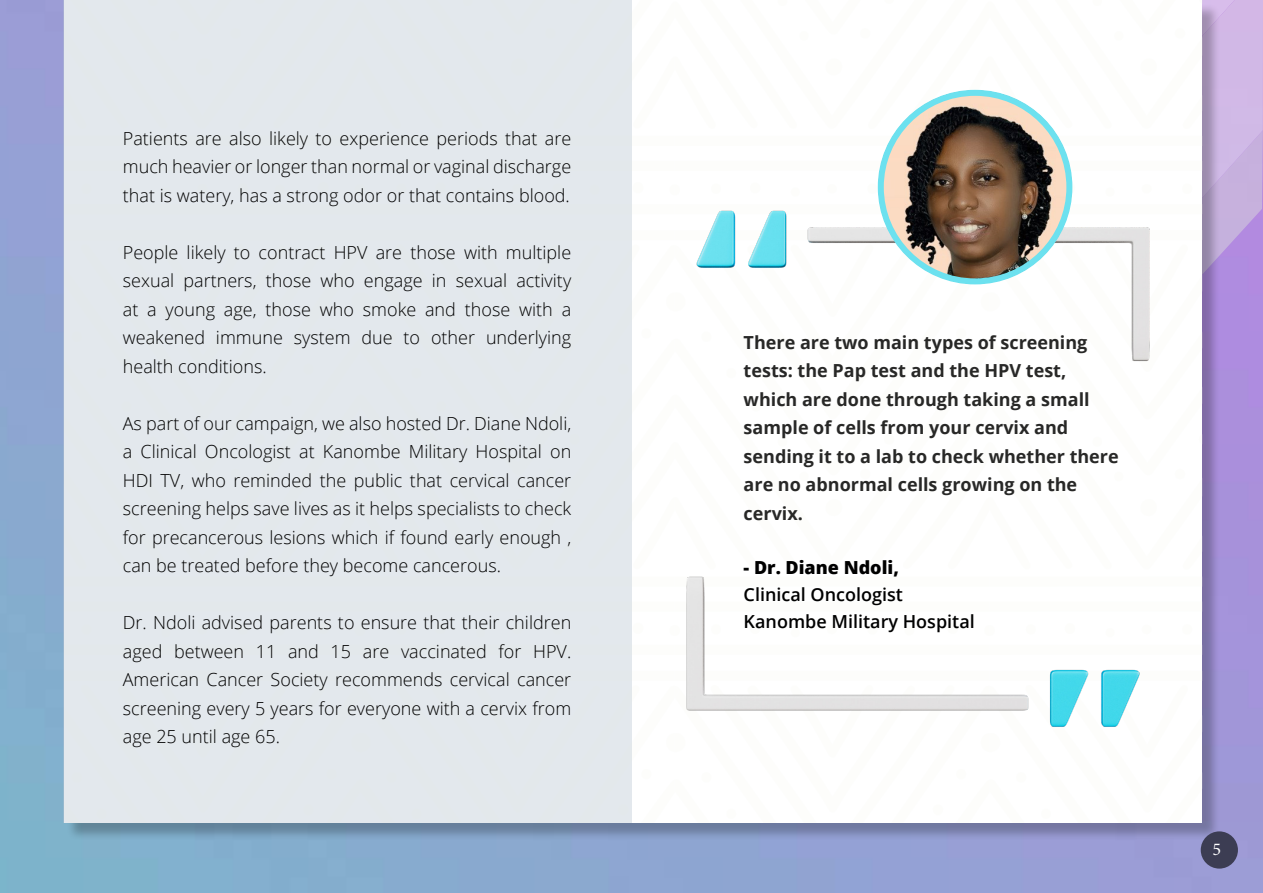
<style>
.page{position:relative;width:1263px;height:893px;background:#fff}
.page>*{position:absolute;margin:0;border:0;box-sizing:border-box;transform-origin:0 0}
.t1{font:300 18px/28.5px "Open Sans";color:#000;text-align:justify}
.t2{font:700 18px/28.5px "Open Sans";color:#282827}
.t3{font:600 18px/27px "Open Sans";color:#000}
.t4{font:800 18px "Open Sans";color:#000}
.t5{font:18px "Minion Pro";color:#fff}
</style>
<div class="page">
<img style="left:0;top:0;width:1263px;height:893px">
<div style="left:1220px;top:286px;width:43px;height:92px;background:#ae8ce0"></div>
<svg style="left:1202px;top:0;width:61px;height:286px;background:#c8ade2"></svg>
<div style="left:66px;top:3px;width:1154px;height:839px;background:#000;opacity:.25"></div>
<div style="left:64px;top:1px;width:1138px;height:822px;background:#fff"></div>
<div style="left:63px;top:0;width:568px;height:823px;background:#e3e8ed"></div>
<svg style="left:1072px;top:182px;width:1px;height:12px"></svg>
<svg style="left:631px;top:0;width:571px;height:146px"></svg>
<img style="left:686px;top:194px;width:464px;height:533px">
<img style="left:878px;top:94px;width:194px;height:190px">
<div style="left:878px;top:90px;width:194px;height:194px;border:6px solid #6ce1ef;border-radius:50%"></div>
<div style="left:1201px;top:831px;width:37px;height:38px;background:#3c3d53;border-radius:50%"></div>
<p class="t1" style="left:123px;top:124px;width:450px">Patients are also likely to experience periods that are much heavier or longer than normal or vaginal discharge that is watery, has a strong odor or that contains blood.</p>
<p class="t1" style="left:123px;top:238px;width:450px">People likely to contract HPV are those with multiple sexual partners, those who engage in sexual activity at a young age, those who smoke and those with a weakened immune system due to other underlying health conditions.</p>
<p class="t1" style="left:123px;top:409px;width:450px">As part of our campaign, we also hosted Dr. Diane Ndoli, a Clinical Oncologist at Kanombe Military Hospital on HDI TV, who reminded the public that cervical cancer screening helps save lives as it helps specialists to check for precancerous lesions which if found early enough , can be treated before they become cancerous.</p>
<p class="t1" style="left:123px;top:608px;width:450px">Dr. Ndoli advised parents to ensure that their children aged between 11 and 15 are vaccinated for HPV.<br>American Cancer Society recommends cervical cancer screening every 5 years for everyone with a cervix from age 25 until age 65.</p>
<p class="t2" style="left:744px;top:328px;width:377px">There are two main types of screening tests: the Pap test and the HPV test, which are done through taking a small sample of cells from your cervix and sending it to a lab to check whether there are no abnormal cells growing on the cervix.</p>
<p class="t4" style="left:744px;top:554px;width:157px">- Dr. Diane Ndoli,</p>
<p class="t3" style="left:744px;top:580px;width:233px">Clinical Oncologist<br>Kanombe Military Hospital</p>
<p class="t5" style="left:1212px;top:837px;width:10px">5</p>
</div>
